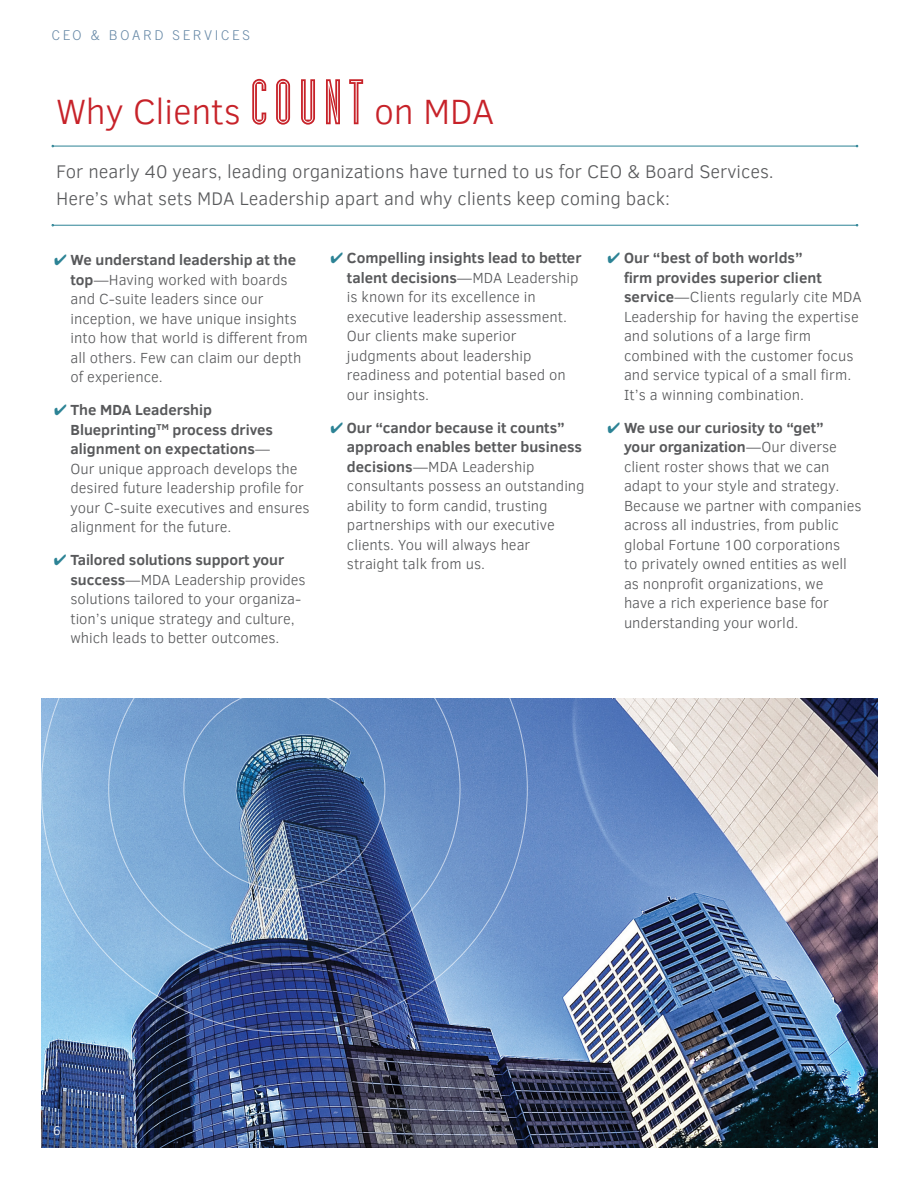
<style>
.page{position:relative;width:918px;height:1188px;background:#fff}
.page>*{position:absolute;margin:0;border:0;box-sizing:border-box;transform-origin:0 0}
.t1{font:300 36px "Clear Sans";letter-spacing:-.005em;color:#c72229}
.t2{font:300 18.75px/27px "Clear Sans";color:#58595b}
.t3{font:300 15px/19.5px "Clear Sans";color:#58595b}
.t4{font:300 13.5px "Trade Gothic";letter-spacing:.195em;color:#6789a7}
.t5{font:300 13.2px "Clear Sans";color:#fff}
.s1{font-family:"Industria Inline";font-weight:400;font-size:63px}
.s2{color:#2c8395}
.s3{font-weight:700}
</style>
<div class="page">
<img style="left:41px;top:699px;width:837px;height:449px">
<svg style="left:41px;top:699px;width:487px;height:333px;background:#6b8ec0"></svg>
<svg style="left:109px;top:699px;width:351px;height:266px;background:#6b8ebe"></svg>
<img style="left:184px;top:699px;width:201px;height:191px">
<hr style="left:54px;top:146px;width:802px;height:1px;background:#2c8395">
<hr style="left:54px;top:225px;width:802px;height:1px;background:#2c8395">
<p class="t4" style="left:52px;top:27px;width:200px">CEO &amp; BOARD SERVICES</p>
<h1 class="t1" style="left:56px;top:88px;width:440px">Why Clients <span class="s1">COUNT</span> on MDA</h1>
<p class="t2" style="left:56px;top:158px;width:719px">For nearly 40 years, leading organizations have turned to us for CEO &amp; Board Services.<br>Here’s what sets MDA Leadership apart and why clients keep coming back:</p>
<p class="t3" style="left:70px;top:250px;width:239px;text-indent:-16px"><span class="s2">✔</span> <span class="s3">We understand leadership at the top</span>—Having worked with boards and C-suite leaders since our inception, we have unique insights into how that world is different from all others. Few can claim our depth of experience.</p>
<p class="t3" style="left:70px;top:400px;width:241px;text-indent:-16px"><span class="s2">✔</span> <span class="s3">The MDA Leadership<br>Blueprinting</span><sup>TM</sup> <span class="s3">process drives alignment on expectations</span>—<br>Our unique approach develops the desired future leadership profile for your C-suite executives and ensures alignment for the future.</p>
<p class="t3" style="left:70px;top:550px;width:237px;text-indent:-16px"><span class="s2">✔</span> <span class="s3">Tailored solutions support your success</span>—MDA Leadership provides solutions tailored to your organiza&shy;tion’s unique strategy and culture, which leads to better outcomes.</p>
<p class="t3" style="left:347px;top:248px;width:236px;text-indent:-16px"><span class="s2">✔</span> <span class="s3">Compelling insights lead to better talent decisions</span>—MDA Leadership is known for its excellence in executive leadership assessment.<br>Our clients make superior judgments about leadership readiness and potential based on our insights.</p>
<p class="t3" style="left:347px;top:418px;width:239px;text-indent:-16px"><span class="s2">✔</span> <span class="s3">Our “candor because it counts” approach enables better business decisions</span>—MDA Leadership consultants possess an outstanding ability to form candid, trusting partnerships with our executive clients. You will always hear straight talk from us.</p>
<p class="t3" style="left:624px;top:248px;width:239px;text-indent:-16px"><span class="s2">✔</span> <span class="s3">Our “best of both worlds”<br>firm provides superior client service</span>—Clients regularly cite MDA<br>Leadership for having the expertise and solutions of a large firm combined with the customer focus and service typical of a small firm.<br>It’s a winning combination.</p>
<p class="t3" style="left:624px;top:418px;width:239px;text-indent:-16px"><span class="s2">✔</span> <span class="s3">We use our curiosity to “get”<br>your organization</span>—Our diverse client roster shows that we can adapt to your style and strategy.<br>Because we partner with companies across all industries, from public global Fortune 100 corporations<br>to privately owned entities as well as nonprofit organizations, we<br>have a rich experience base for understanding your world.</p>
<p class="t5" style="left:53px;top:1121px;width:9px">6</p>
</div>
